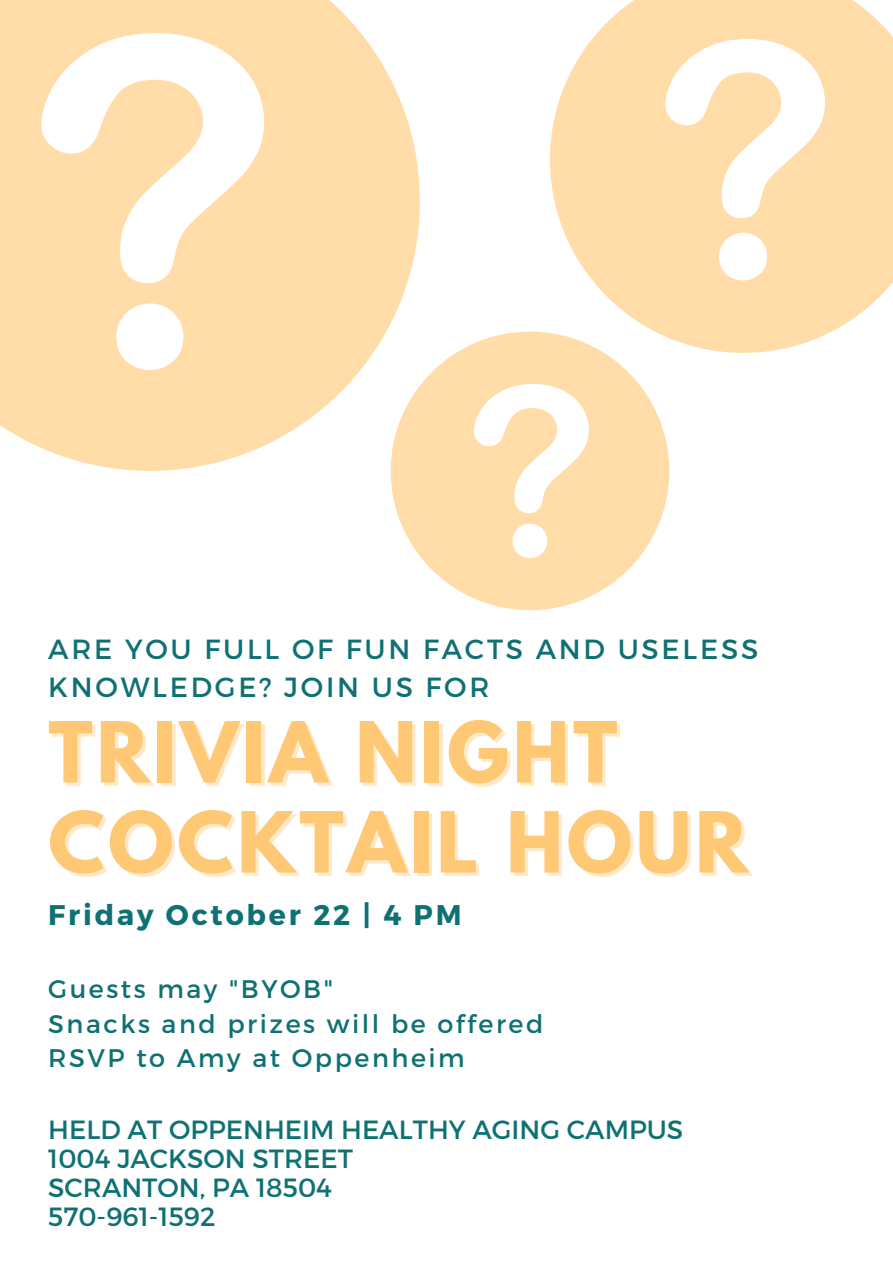
<style>
.page{position:relative;width:893px;height:1263px;background:#fff}
.page>*{position:absolute;margin:0;border:0;box-sizing:border-box;transform-origin:0 0}
.t1{font:700 74.47px/90.1px "League Spartan";letter-spacing:.05em;color:#ffc875}
.t2{font:700 28.42px "Montserrat";letter-spacing:.1em;color:#0f7173}
.t3{font:27.67px/37.7px "Montserrat";letter-spacing:.1em;color:#0f7173}
.t4{font:26.33px "Montserrat";color:#0f7173}
.t5{font:25.42px "Montserrat";letter-spacing:.1em;color:#0f7173}
</style>
<div class="page">
<svg style="left:0;top:0;width:420px;height:471px;fill:#ffdca8"></svg>
<svg style="left:41px;top:33px;width:223px;height:337px;fill:#ffdca8"></svg>
<svg style="left:550px;top:0;width:343px;height:353px;fill:#ffdca8"></svg>
<svg style="left:665px;top:39px;width:160px;height:241px"></svg>
<div style="left:391px;top:332px;width:278px;height:278px;background:#ffdca8;border-radius:50%"></div>
<svg style="left:474px;top:384px;width:115px;height:174px"></svg>
<p class="t3" style="left:48px;top:629px;width:711px">ARE YOU FULL OF FUN FACTS AND USELESS<br>KNOWLEDGE? JOIN US FOR</p>
<p class="t1" style="left:48px;top:717px;width:701px">TRIVIA NIGHT<br>COCKTAIL HOUR</p>
<p class="t2" style="left:48px;top:897px;width:415px">Friday October 22 | 4 PM</p>
<p class="t5" style="left:48px;top:973px;width:286px">Guests may "BYOB"</p>
<p class="t5" style="left:48px;top:1007px;width:496px">Snacks and prizes will be offered</p>
<p class="t5" style="left:48px;top:1041px;width:418px">RSVP to Amy at Oppenheim</p>
<p class="t4" style="left:48px;top:1113px;width:636px">HELD AT OPPENHEIM HEALTHY AGING CAMPUS</p>
<p class="t4" style="left:48px;top:1141px;width:306px">1004 JACKSON STREET</p>
<p class="t4" style="left:48px;top:1170px;width:285px">SCRANTON, PA 18504</p>
<p class="t4" style="left:48px;top:1199px;width:169px">570-961-1592</p>
</div>
